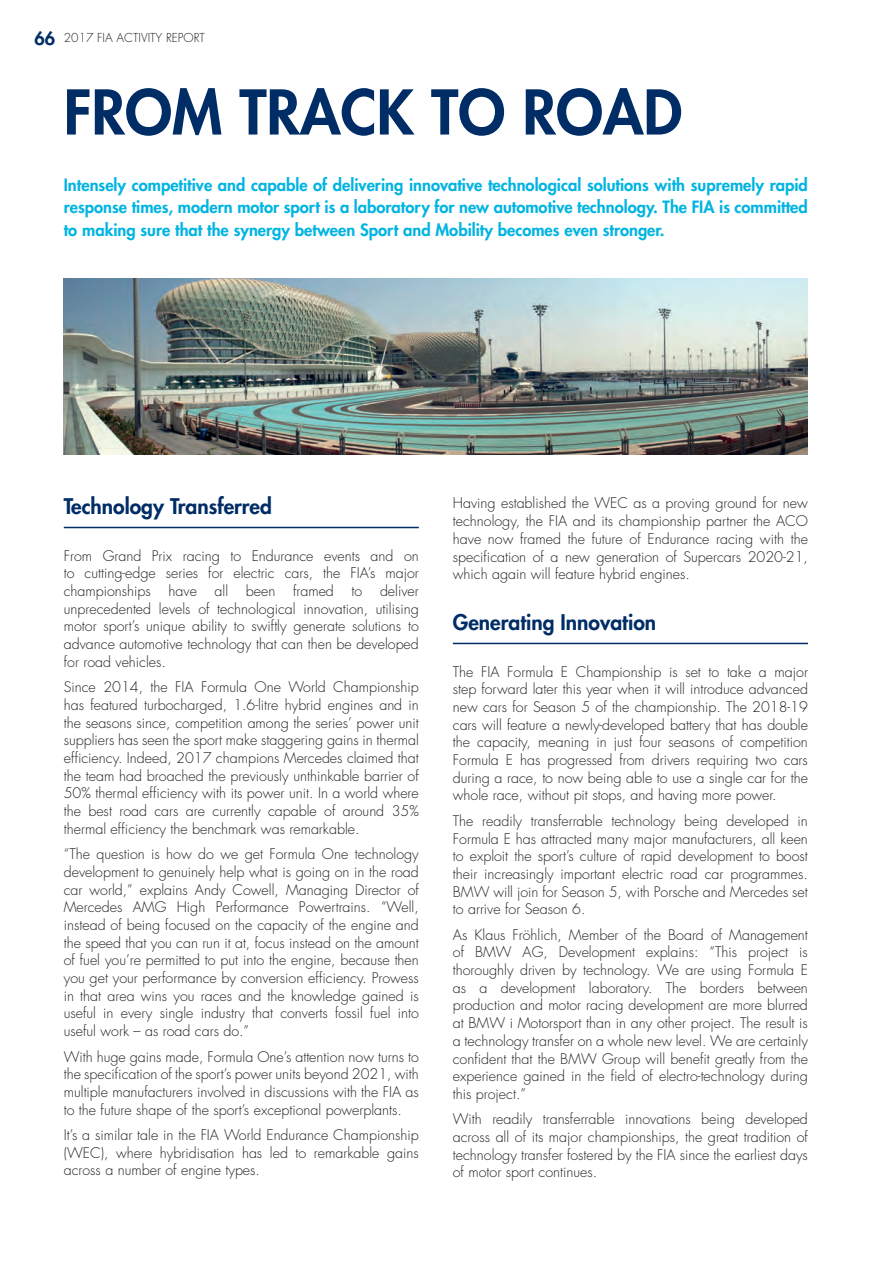
<style>
.page{position:relative;width:893px;height:1263px;background:#fff}
.page>*{position:absolute;margin:0;border:0;box-sizing:border-box;transform-origin:0 0}
.t1{font:800 60px "Futura Std";color:#002d66}
.t2{font:800 21px "Futura Std";color:#002d66}
.t3{font:800 16.5px/22.5px "Futura Std";color:#02b4e2;text-align:justify}
.t4{font:300 14.25px/17.7px "Futura Std";color:#231f20;text-align:justify}
.t5{font:300 12px "Futura Std";color:#231f20}
.s1{font-weight:800;font-size:18px;color:#002d66}
</style>
<div class="page">
<hr style="left:64px;top:527px;width:355px;height:1px;background:#002d66">
<hr style="left:453px;top:643px;width:355px;height:1px;background:#002d66">
<img style="left:64px;top:278px;width:744px;height:176px">
<p class="t5" style="left:34px;top:30px;width:172px"><span class="s1">66</span> 2017 FIA ACTIVITY REPORT</p>
<h1 class="t1" style="left:64px;top:74px;width:620px">FROM TRACK TO ROAD</h1>
<p class="t3" style="left:64px;top:173px;width:746px">Intensely competitive and capable of delivering innovative technological solutions with supremely rapid response times, modern motor sport is a laboratory for new automotive technology. The FIA is committed to making sure that the synergy between Sport and Mobility becomes even stronger.</p>
<h2 class="t2" style="left:64px;top:493px;width:210px">Technology Transferred</h2>
<p class="t4" style="left:64px;top:547px;width:357px">From Grand Prix racing to Endurance events and on to cutting-edge series for electric cars, the FIA’s major championships have all been framed to deliver unprecedented levels of technological innovation, utilising motor sport’s unique ability to swiftly generate solutions to advance automotive technology that can then be developed for road vehicles.</p>
<p class="t4" style="left:64px;top:678px;width:357px">Since 2014, the FIA Formula One World Championship has featured turbocharged, 1.6-litre hybrid engines and in the seasons since, competition among the series’ power unit suppliers has seen the sport make staggering gains in thermal efficiency. Indeed, 2017 champions Mercedes claimed that the team had broached the previously unthinkable barrier of 50% thermal efficiency with its power unit. In a world where the best road cars are currently capable of around 35% thermal efficiency the benchmark was remarkable.</p>
<p class="t4" style="left:64px;top:845px;width:357px">“The question is how do we get Formula One technology development to genuinely help what is going on in the road car world,” explains Andy Cowell, Managing Director of Mercedes AMG High Performance Powertrains. “Well, instead of being focused on the capacity of the engine and the speed that you can run it at, focus instead on the amount of fuel you’re permitted to put into the engine, because then you get your performance by conversion efficiency. Prowess in that area wins you races and the knowledge gained is useful in every single industry that converts fossil fuel into useful work – as road cars do.”</p>
<p class="t4" style="left:64px;top:1048px;width:357px">With huge gains made, Formula One’s attention now turns to the specification of the sport’s power units beyond 2021, with multiple manufacturers involved in discussions with the FIA as to the future shape of the sport’s exceptional powerplants.</p>
<p class="t4" style="left:64px;top:1126px;width:357px">It’s a similar tale in the FIA World Endurance Championship (WEC), where hybridisation has led to remarkable gains across a number of engine types.</p>
<p class="t4" style="left:453px;top:495px;width:357px">Having established the WEC as a proving ground for new technology, the FIA and its championship partner the ACO have now framed the future of Endurance racing with the specification of a new generation of Supercars 2020-21, which again will feature hybrid engines.</p>
<h2 class="t2" style="left:453px;top:609px;width:205px">Generating Innovation</h2>
<p class="t4" style="left:453px;top:663px;width:357px">The FIA Formula E Championship is set to take a major step forward later this year when it will introduce advanced new cars for Season 5 of the championship. The 2018-19 cars will feature a newly-developed battery that has double the capacity, meaning in just four seasons of competition Formula E has progressed from drivers requiring two cars during a race, to now being able to use a single car for the whole race, without pit stops, and having more power.</p>
<p class="t4" style="left:453px;top:812px;width:357px">The readily transferrable technology being developed in Formula E has attracted many major manufacturers, all keen to exploit the sport’s culture of rapid development to boost their increasingly important electric road car programmes.<br>BMW will join for Season 5, with Porsche and Mercedes set to arrive for Season 6.</p>
<p class="t4" style="left:453px;top:926px;width:357px">As Klaus Fröhlich, Member of the Board of Management of BMW AG, Development explains: “This project is thoroughly driven by technology. We are using Formula E as a development laboratory. The borders between production and motor racing development are more blurred at BMW i Motorsport than in any other project. The result is a technology transfer on a whole new level. We are certainly confident that the BMW Group will benefit greatly from the experience gained in the field of electro-technology during this project.”</p>
<p class="t4" style="left:453px;top:1111px;width:357px">With readily transferrable innovations being developed across all of its major championships, the great tradition of technology transfer fostered by the FIA since the earliest days of motor sport continues.</p>
</div>
